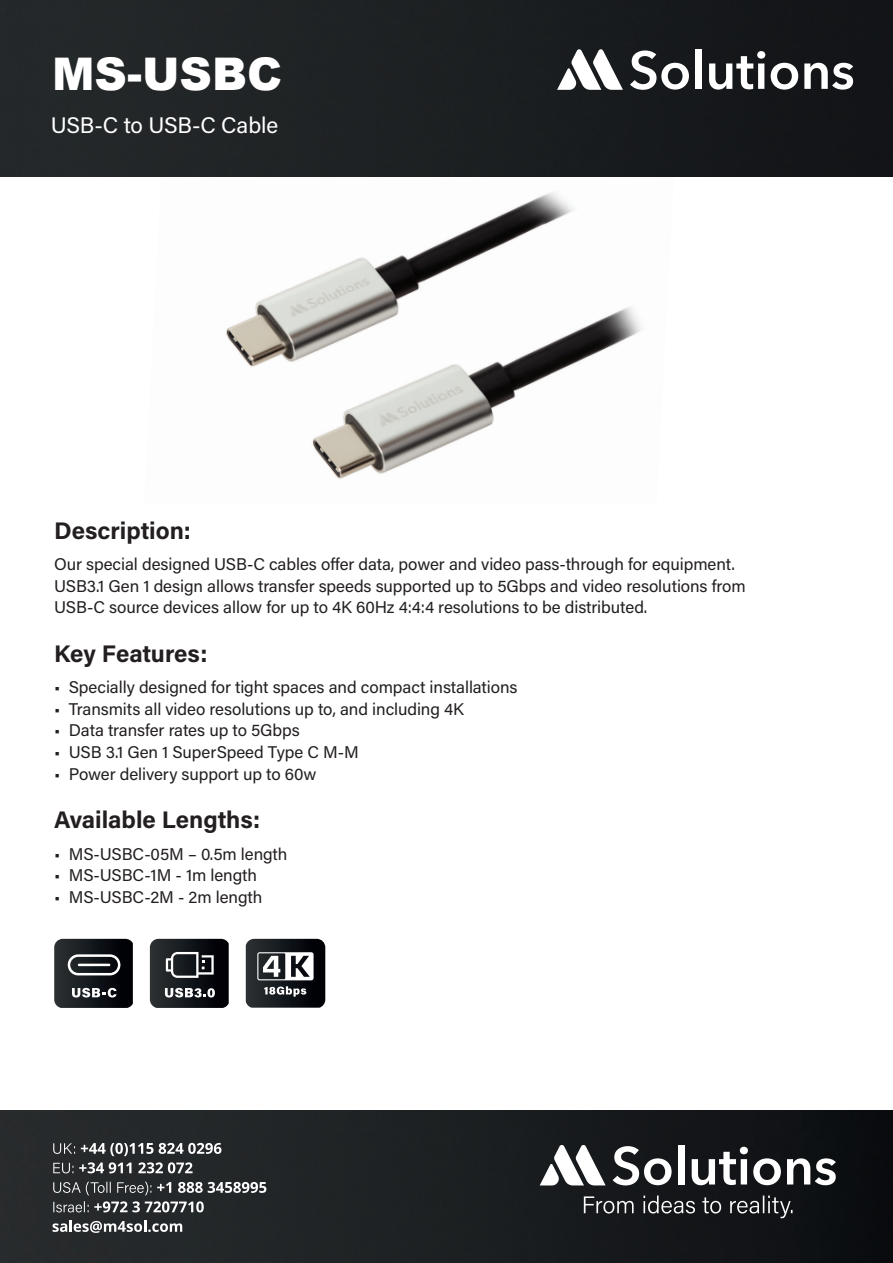
<style>
.page{position:relative;width:893px;height:1263px;background:#fff}
.page>*{position:absolute;margin:0;border:0;box-sizing:border-box;transform-origin:0 0}
.t1{font:900 45px "Arial";color:#fff}
.t2{font:700 24px "Acumin Pro";color:#231f20}
.t3{font:22.5px "Acumin Pro";letter-spacing:-.01em;color:#fff}
.t4{font:16.95px/21.6px "Acumin Pro";letter-spacing:-.005em;color:#231f20}
</style>
<div class="page">
<img style="left:226px;top:192px;width:416px;height:287px">
<img style="left:0;top:0;width:893px;height:177px">
<svg style="left:630px;top:50px;width:59px;height:40px"></svg>
<div style="left:695px;top:49px;width:6px;height:40px;background:#fff"></div>
<svg style="left:709px;top:51px;width:56px;height:39px"></svg>
<svg style="left:771px;top:63px;width:27px;height:27px"></svg>
<svg style="left:804px;top:63px;width:49px;height:27px"></svg>
<svg style="left:557px;top:49px;width:66px;height:41px"></svg>
<img style="left:0;top:1111px;width:893px;height:152px">
<svg style="left:53px;top:1143px;width:22px;height:11px"></svg>
<svg style="left:81px;top:1143px;width:140px;height:13px"></svg>
<svg style="left:53px;top:1163px;width:20px;height:10px"></svg>
<svg style="left:79px;top:1162px;width:52px;height:11px"></svg>
<svg style="left:138px;top:1162px;width:55px;height:11px"></svg>
<svg style="left:53px;top:1182px;width:98px;height:13px"></svg>
<svg style="left:157px;top:1182px;width:14px;height:11px"></svg>
<svg style="left:178px;top:1182px;width:88px;height:11px"></svg>
<svg style="left:53px;top:1201px;width:151px;height:11px"></svg>
<svg style="left:53px;top:1220px;width:129px;height:13px"></svg>
<svg style="left:584px;top:1195px;width:208px;height:23px;background:#3b3c3f"></svg>
<svg style="left:613px;top:1146px;width:59px;height:39px"></svg>
<div style="left:678px;top:1144px;width:6px;height:40px;background:#fff"></div>
<svg style="left:692px;top:1147px;width:89px;height:38px"></svg>
<svg style="left:787px;top:1158px;width:49px;height:27px"></svg>
<svg style="left:540px;top:1144px;width:66px;height:41px"></svg>
<div style="left:34px;top:39px;width:387px;height:126px;background:#212526"></div>
<svg style="left:54px;top:939px;width:79px;height:69px;background:#303337"></svg>
<svg style="left:150px;top:939px;width:79px;height:69px;background:#313437"></svg>
<svg style="left:246px;top:939px;width:79px;height:69px;background:#434649"></svg>
<h1 class="t1" style="left:52px;top:41px;width:231px">MS-USBC</h1>
<h3 class="t3" style="left:51px;top:109px;width:229px">USB-C to USB-C Cable</h3>
<h2 class="t2" style="left:54px;top:513px;width:138px">Description:</h2>
<p class="t4" style="left:54px;top:553px;width:693px">Our special designed USB-C cables offer data, power and video pass-through for equipment.<br>USB3.1 Gen 1 design allows transfer speeds supported up to 5Gbps and video resolutions from<br>USB-C source devices allow for up to 4K 60Hz 4:4:4 resolutions to be distributed.</p>
<h2 class="t2" style="left:54px;top:637px;width:155px">Key Features:</h2>
<p class="t4" style="left:54px;top:676px;width:465px">• Specially designed for tight spaces and compact installations</p>
<p class="t4" style="left:54px;top:697px;width:411px">• Transmits all video resolutions up to, and including 4K</p>
<p class="t4" style="left:54px;top:719px;width:247px">• Data transfer rates up to 5Gbps</p>
<p class="t4" style="left:54px;top:741px;width:306px">• USB 3.1 Gen 1 SuperSpeed Type C M-M</p>
<p class="t4" style="left:54px;top:762px;width:264px">• Power delivery support up to 60w</p>
<h2 class="t2" style="left:54px;top:803px;width:208px">Available Lengths:</h2>
<p class="t4" style="left:54px;top:842px;width:235px">• MS-USBC-05M – 0.5m length</p>
<p class="t4" style="left:54px;top:864px;width:204px">• MS-USBC-1M - 1m length</p>
<p class="t4" style="left:54px;top:886px;width:210px">• MS-USBC-2M - 2m length</p>
</div>
